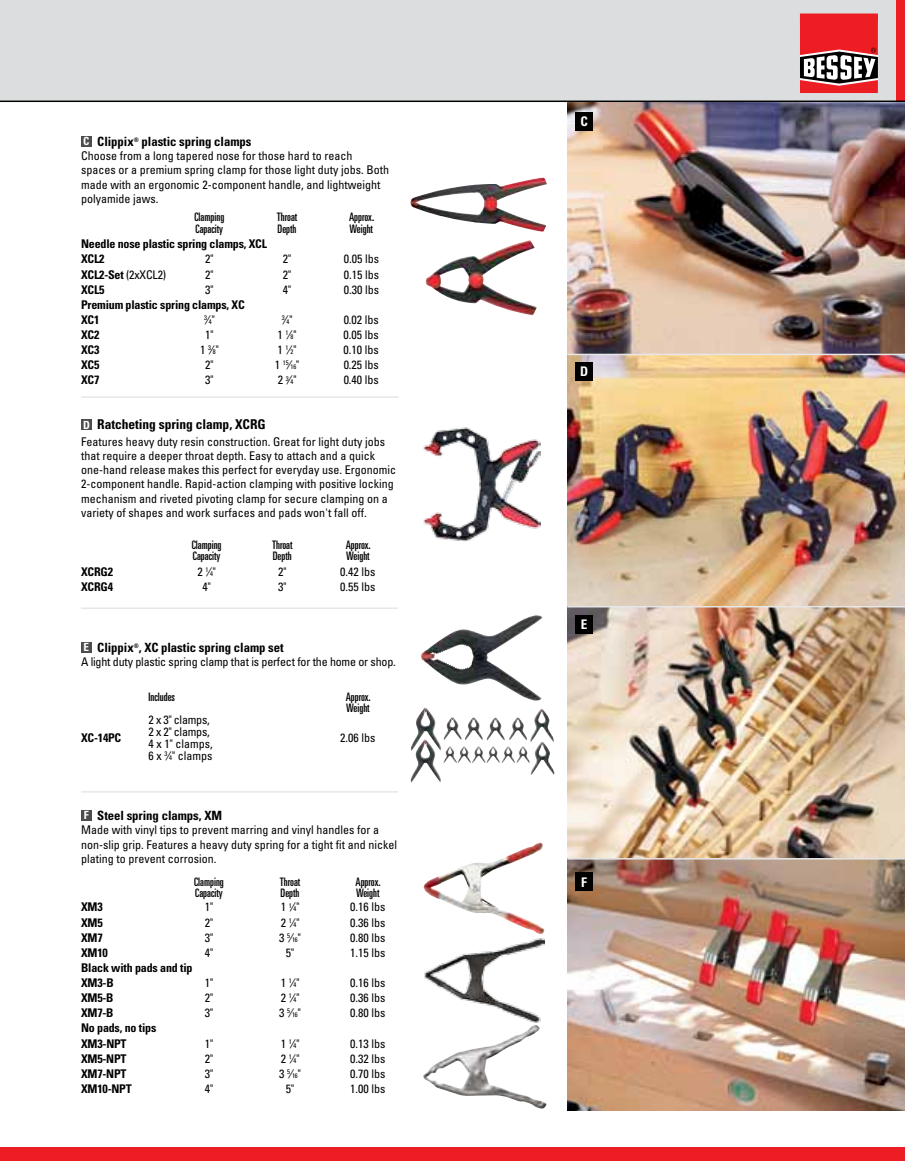
<style>
.page{position:relative;width:905px;height:1161px;background:#fff}
.page>*{position:absolute;margin:0;border:0;box-sizing:border-box;transform-origin:0 0}
.t1{font:700 condensed 13.5px "Univers LT";letter-spacing:-.005em;color:#000}
.t2{font:700 condensed 13.2px "Univers";color:#fff}
.t3{font:700 condensed 12.75px "Univers LT";letter-spacing:-.005em;color:#000}
.t4{font:condensed 12px/14.2px "Univers LT";color:#000}
.t5{font:700 condensed 12px/15.1px "Univers LT";letter-spacing:-.015em;color:#000}
.t6{font:ultra-condensed 11.7px/11.2px "Univers LT";color:#000}
.t7{font:condensed 6.6px "Univers LT";color:#000}
.s1{font-family:"Univers";font-size:11.25px;color:#fff}
.s2{font-weight:400}
.s3{font-size:12px}
.s4{font-size:6.6px}
</style>
<div class="page">
<div style="left:0;top:1147px;width:904px;height:14px;background:#ed1d24"></div>
<div style="left:0;top:0;width:904px;height:101px;background:#dcddde"></div>
<div style="left:896px;top:0;width:8px;height:101px;background:#ed1d24"></div>
<div style="left:800px;top:14px;width:77px;height:8px;background:#ed1d24"></div>
<svg style="left:800px;top:22px;width:77px;height:71px;background:#c14b4f"></svg>
<img style="left:567px;top:102px;width:337px;height:1009px">
<img style="left:425px;top:240px;width:112px;height:75px">
<img style="left:410px;top:178px;width:137px;height:54px">
<hr style="left:567px;top:858px;width:337px;height:2px;background:#e6e7e8">
<hr style="left:567px;top:606px;width:337px;height:2px;background:#e6e7e8">
<hr style="left:567px;top:354px;width:337px;height:1px;background:#e6e7e8">
<img style="left:424px;top:843px;width:120px;height:179px">
<img style="left:421px;top:615px;width:122px;height:86px">
<img style="left:411px;top:708px;width:129px;height:43px">
<img style="left:423px;top:1025px;width:123px;height:84px">
<hr style="left:81px;top:791px;width:317px;height:2px;background:#e6e7e8">
<hr style="left:81px;top:608px;width:317px;height:1px;background:#e6e7e8">
<hr style="left:81px;top:396px;width:317px;height:2px;background:#e6e7e8">
<div style="left:575px;top:113px;width:18px;height:18px;background:#000"></div>
<div style="left:575px;top:363px;width:18px;height:18px;background:#000"></div>
<div style="left:575px;top:616px;width:18px;height:18px;background:#000"></div>
<div style="left:575px;top:873px;width:18px;height:18px;background:#000"></div>
<img style="left:423px;top:427px;width:117px;height:115px">
<div style="left:81px;top:136px;width:11px;height:11px;background:#4d4d4f"></div>
<div style="left:81px;top:810px;width:11px;height:11px;background:#4d4d4f"></div>
<div style="left:81px;top:642px;width:11px;height:11px;background:#4d4d4f"></div>
<div style="left:81px;top:419px;width:11px;height:11px;background:#4d4d4f"></div>
<p class="t3" style="left:83px;top:133px;width:170px"><span class="s1">C</span> Clippix<sup>®</sup> plastic spring clamps</p>
<p class="t4" style="left:81px;top:148px;width:309px">Choose from a long tapered nose for those hard to reach spaces or a premium spring clamp for those light duty jobs. Both made with an ergonomic 2-component handle, and lightweight polyamide jaws.</p>
<p class="t6" style="left:194px;top:212px;width:31px">Clamping<br>Capacity</p>
<p class="t6" style="left:277px;top:212px;width:22px">Throat<br>Depth</p>
<p class="t6" style="left:349px;top:212px;width:27px">Approx.<br>Weight</p>
<p class="t5" style="left:81px;top:236px;width:187px">Needle nose plastic spring clamps, XCL<br>XCL2</p>
<p class="t4" style="left:205px;top:252px;width:10px">2"</p>
<p class="t4" style="left:283px;top:252px;width:10px">2"</p>
<p class="t4" style="left:343px;top:252px;width:37px">0.05 lbs</p>
<p class="t5" style="left:81px;top:267px;width:87px">XCL2-Set <span class="s2">(2xXCL2)</span></p>
<p class="t4" style="left:205px;top:267px;width:10px">2"</p>
<p class="t4" style="left:283px;top:267px;width:10px">2"</p>
<p class="t4" style="left:344px;top:267px;width:37px">0.15 lbs</p>
<p class="t5" style="left:81px;top:282px;width:25px">XCL5</p>
<p class="t4" style="left:205px;top:282px;width:10px">3"</p>
<p class="t4" style="left:283px;top:282px;width:10px">4"</p>
<p class="t4" style="left:344px;top:282px;width:37px">0.30 lbs</p>
<p class="t5" style="left:81px;top:297px;width:165px">Premium plastic spring clamps, XC<br>XC1</p>
<p class="t7" style="left:204px;top:315px;width:12px">3<span class="s3">⁄</span>4<span class="s3">"</span></p>
<p class="t7" style="left:282px;top:315px;width:12px">3<span class="s3">⁄</span>4<span class="s3">"</span></p>
<p class="t4" style="left:343px;top:312px;width:37px">0.02 lbs</p>
<p class="t5" style="left:81px;top:327px;width:20px">XC2</p>
<p class="t4" style="left:205px;top:327px;width:10px">1"</p>
<p class="t4" style="left:277px;top:327px;width:20px">1 <sup>1</sup>⁄<span class="s4">8</span>"</p>
<p class="t4" style="left:343px;top:327px;width:37px">0.05 lbs</p>
<p class="t5" style="left:81px;top:342px;width:20px">XC3</p>
<p class="t4" style="left:200px;top:343px;width:20px">1 <sup>3</sup>⁄<span class="s4">8</span>"</p>
<p class="t4" style="left:277px;top:343px;width:20px">1 <sup>1</sup>⁄<span class="s4">2</span>"</p>
<p class="t4" style="left:343px;top:343px;width:37px">0.10 lbs</p>
<p class="t5" style="left:81px;top:357px;width:20px">XC5</p>
<p class="t4" style="left:205px;top:358px;width:10px">2"</p>
<p class="t7" style="left:275px;top:361px;width:26px"><span class="s3">1</span> 15<span class="s3">⁄</span>16<span class="s3">"</span></p>
<p class="t4" style="left:343px;top:358px;width:37px">0.25 lbs</p>
<p class="t5" style="left:81px;top:372px;width:20px">XC7</p>
<p class="t4" style="left:205px;top:373px;width:10px">3"</p>
<p class="t4" style="left:278px;top:373px;width:20px">2 <sup>3</sup>⁄<span class="s4">4</span>"</p>
<p class="t4" style="left:343px;top:373px;width:37px">0.40 lbs</p>
<p class="t1" style="left:83px;top:416px;width:184px"><span class="s1">D</span> Ratcheting spring clamp, XCRG</p>
<p class="t4" style="left:81px;top:434px;width:316px">Features heavy duty resin construction. Great for light duty jobs that require a deeper throat depth. Easy to attach and a quick one-hand release makes this perfect for everyday use. Ergonomic 2-component handle. Rapid-action clamping with positive locking mechanism and riveted pivoting clamp for secure clamping on a variety of shapes and work surfaces and pads won't fall off.</p>
<p class="t6" style="left:192px;top:539px;width:31px">Clamping<br>Capacity</p>
<p class="t6" style="left:272px;top:539px;width:22px">Throat<br>Depth</p>
<p class="t6" style="left:346px;top:539px;width:27px">Approx.<br>Weight</p>
<p class="t5" style="left:81px;top:564px;width:33px">XCRG2</p>
<p class="t4" style="left:197px;top:565px;width:20px">2 <sup>1</sup>⁄<span class="s4">4</span>"</p>
<p class="t4" style="left:278px;top:565px;width:10px">2"</p>
<p class="t4" style="left:340px;top:565px;width:37px">0.42 lbs</p>
<p class="t5" style="left:81px;top:579px;width:33px">XCRG4</p>
<p class="t4" style="left:202px;top:580px;width:10px">4"</p>
<p class="t4" style="left:278px;top:580px;width:10px">3"</p>
<p class="t4" style="left:340px;top:580px;width:37px">0.55 lbs</p>
<p class="t3" style="left:84px;top:639px;width:201px"><span class="s1">E</span> Clippix<sup>®</sup>, XC plastic spring clamp set</p>
<p class="t4" style="left:81px;top:654px;width:316px">A light duty plastic spring clamp that is perfect for the home or shop.</p>
<p class="t6" style="left:148px;top:691px;width:28px">Includes</p>
<p class="t6" style="left:346px;top:691px;width:27px">Approx.<br>Weight</p>
<p class="t5" style="left:81px;top:730px;width:42px">XC-14PC</p>
<p class="t4" style="left:148px;top:713px;width:66px;line-height:12px">2 x 3" clamps,<br>2 x 2" clamps,<br>4 x 1" clamps,<br>6 x <sup>3</sup>⁄<span class="s4">4</span>" clamps</p>
<p class="t4" style="left:340px;top:730px;width:37px">2.06 lbs</p>
<p class="t3" style="left:84px;top:808px;width:140px"><span class="s1">F</span> Steel spring clamps, XM</p>
<p class="t4" style="left:81px;top:823px;width:317px">Made with vinyl tips to prevent marring and vinyl handles for a non-slip grip. Features a heavy duty spring for a tight fit and nickel plating to prevent corrosion.</p>
<p class="t6" style="left:194px;top:876px;width:31px">Clamping<br>Capacity</p>
<p class="t6" style="left:280px;top:876px;width:22px">Throat<br>Depth</p>
<p class="t6" style="left:355px;top:876px;width:27px">Approx.<br>Weight</p>
<p class="t5" style="left:81px;top:900px;width:23px">XM3</p>
<p class="t4" style="left:205px;top:900px;width:10px">1"</p>
<p class="t4" style="left:281px;top:900px;width:20px">1 <sup>1</sup>⁄<span class="s4">4</span>"</p>
<p class="t4" style="left:350px;top:900px;width:37px">0.16 lbs</p>
<p class="t5" style="left:81px;top:915px;width:23px">XM5</p>
<p class="t4" style="left:205px;top:915px;width:10px">2"</p>
<p class="t4" style="left:281px;top:915px;width:20px">2 <sup>1</sup>⁄<span class="s4">4</span>"</p>
<p class="t4" style="left:350px;top:915px;width:37px">0.36 lbs</p>
<p class="t5" style="left:81px;top:930px;width:23px">XM7</p>
<p class="t4" style="left:205px;top:930px;width:10px">3"</p>
<p class="t4" style="left:279px;top:930px;width:23px">3 <sup>5</sup>⁄<span class="s4">16</span>"</p>
<p class="t4" style="left:350px;top:930px;width:37px">0.80 lbs</p>
<p class="t5" style="left:81px;top:945px;width:28px">XM10</p>
<p class="t4" style="left:205px;top:945px;width:10px">4"</p>
<p class="t4" style="left:286px;top:945px;width:10px">5"</p>
<p class="t4" style="left:350px;top:945px;width:37px">1.15 lbs</p>
<p class="t5" style="left:81px;top:960px;width:113px">Black with pads and tip<br>XM3-B</p>
<p class="t4" style="left:205px;top:975px;width:10px">1"</p>
<p class="t4" style="left:281px;top:975px;width:20px">1 <sup>1</sup>⁄<span class="s4">4</span>"</p>
<p class="t4" style="left:350px;top:975px;width:37px">0.16 lbs</p>
<p class="t5" style="left:81px;top:990px;width:34px">XM5-B</p>
<p class="t4" style="left:205px;top:991px;width:10px">2"</p>
<p class="t4" style="left:281px;top:991px;width:20px">2 <sup>1</sup>⁄<span class="s4">4</span>"</p>
<p class="t4" style="left:350px;top:991px;width:37px">0.36 lbs</p>
<p class="t5" style="left:81px;top:1005px;width:34px">XM7-B</p>
<p class="t4" style="left:205px;top:1006px;width:10px">3"</p>
<p class="t4" style="left:279px;top:1006px;width:23px">3 <sup>5</sup>⁄<span class="s4">16</span>"</p>
<p class="t4" style="left:350px;top:1006px;width:37px">0.80 lbs</p>
<p class="t5" style="left:81px;top:1020px;width:77px">No pads, no tips<br>XM3-NPT</p>
<p class="t4" style="left:205px;top:1036px;width:10px">1"</p>
<p class="t4" style="left:281px;top:1036px;width:20px">1 <sup>1</sup>⁄<span class="s4">4</span>"</p>
<p class="t4" style="left:350px;top:1036px;width:37px">0.13 lbs</p>
<p class="t5" style="left:81px;top:1051px;width:47px">XM5-NPT</p>
<p class="t4" style="left:205px;top:1051px;width:10px">2"</p>
<p class="t4" style="left:281px;top:1051px;width:20px">2 <sup>1</sup>⁄<span class="s4">4</span>"</p>
<p class="t4" style="left:350px;top:1051px;width:37px">0.32 lbs</p>
<p class="t5" style="left:81px;top:1066px;width:47px">XM7-NPT</p>
<p class="t4" style="left:205px;top:1066px;width:10px">3"</p>
<p class="t4" style="left:279px;top:1066px;width:23px">3 <sup>5</sup>⁄<span class="s4">16</span>"</p>
<p class="t4" style="left:350px;top:1066px;width:37px">0.70 lbs</p>
<p class="t5" style="left:81px;top:1081px;width:52px">XM10-NPT</p>
<p class="t4" style="left:205px;top:1081px;width:10px">4"</p>
<p class="t4" style="left:286px;top:1081px;width:10px">5"</p>
<p class="t4" style="left:350px;top:1081px;width:37px">1.00 lbs</p>
<p class="t2" style="left:580px;top:114px;width:9px">C</p>
<p class="t2" style="left:580px;top:364px;width:10px">D</p>
<p class="t2" style="left:581px;top:616px;width:8px">E</p>
<p class="t2" style="left:581px;top:874px;width:7px">F</p>
</div>
